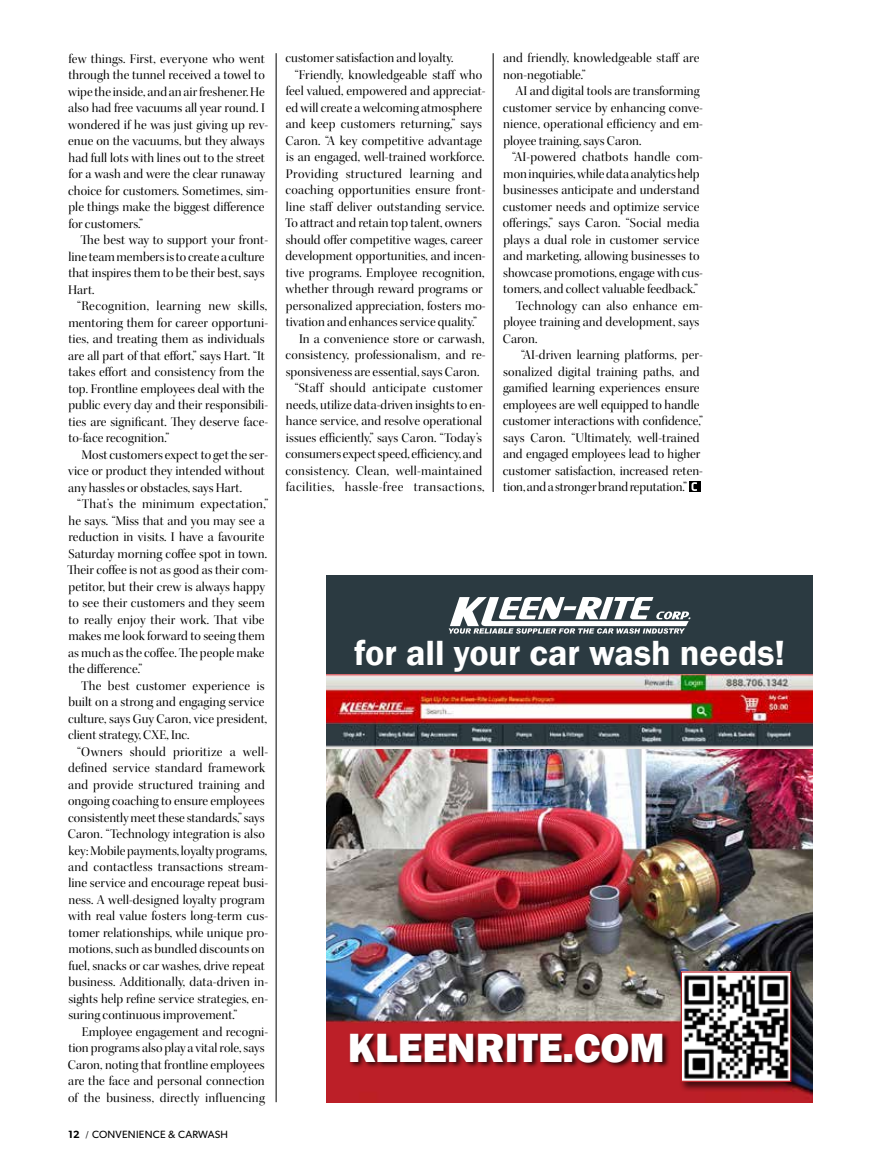
<style>
.page{position:relative;width:878px;height:1161px;background:#fff}
.page>*{position:absolute;margin:0;border:0;box-sizing:border-box;transform-origin:0 0}
.t1{font:800 42px "Franklin Gothic";color:#fff}
.t2{font:600 36px "Franklin Gothic";color:#fff}
.t3{font:13.5px/16.5px "Kepler Std Disp";letter-spacing:.005em;color:#000}
.t4{font:13.5px "Kepler Std Disp";letter-spacing:.035em;color:#000}
.t5{font:13.5px "Kepler Std Disp";letter-spacing:-.015em;color:#000}
.t6{font:13.5px "Kepler Std Disp";letter-spacing:.025em;color:#000}
.t7{font:10.5px "Gibson";letter-spacing:.025em;color:#000}
.s1{font-weight:600}
.s2{font-family:"Minion Pro"}
</style>
<div class="page">
<img style="left:326px;top:748px;width:486px;height:354px">
<div style="left:326px;top:576px;width:486px;height:152px;background:#2b3a41"></div>
<svg style="left:448px;top:597px;width:242px;height:37px"></svg>
<img style="left:326px;top:675px;width:486px;height:73px">
<div style="left:349px;top:1032px;width:321px;height:38px;background:#000;opacity:.75"></div>
<div style="left:679px;top:970px;width:122px;height:122px;background:#000;opacity:.65"></div>
<img style="left:682px;top:973px;width:107px;height:107px">
<div style="left:680px;top:971px;width:111px;height:111px;border:1px solid #ba2025"></div>
<div style="left:688px;top:482px;width:12px;height:10px;background:#000"></div>
<svg style="left:691px;top:482px;width:6px;height:9px"></svg>
<hr style="left:493px;top:53px;width:1px;height:439px;background:#000">
<hr style="left:276px;top:53px;width:1px;height:1049px;background:#000">
<p class="t3" style="left:68px;top:50px;width:202px">few things. First, everyone who went through the tunnel received a towel to wipe the inside, and an air freshener. He also had free vacuums all year round. I wondered if he was just giving up rev&shy;enue on the vacuums, but they always had full lots with lines out to the street for a wash and were the clear runaway choice for customers. Sometimes, sim&shy;ple things make the biggest difference for customers.”</p>
<p class="t3" style="left:68px;top:232px;width:201px;text-indent:12px">The best way to support your front&shy;line team members is to create a culture that inspires them to be their best, says<br>Hart.</p>
<p class="t3" style="left:68px;top:298px;width:201px;text-indent:9px">“Recognition, learning new skills, mentoring them for career opportuni&shy;ties, and treating them as individuals are all part of that effort,” says Hart. “It takes effort and consistency from the top. Frontline employees deal with the public every day and their responsibili&shy;ties are significant. They deserve face&shy;to-face recognition.”</p>
<p class="t3" style="left:68px;top:446px;width:201px;text-indent:13px">Most customers expect to get the ser&shy;vice or product they intended without any hassles or obstacles, says Hart.</p>
<p class="t3" style="left:67px;top:496px;width:203px;text-indent:10px">“That’s the minimum expectation,” he says. “Miss that and you may see a reduction in visits. I have a favourite Saturday morning coffee spot in town.<br>Their coffee is not as good as their com&shy;petitor, but their crew is always happy to see their customers and they seem to really enjoy their work. That vibe makes me look forward to seeing them as much as the coffee. The people make the difference.”</p>
<p class="t3" style="left:68px;top:677px;width:201px;text-indent:13px">The best customer experience is built on a strong and engaging service culture, says Guy Caron, vice president, client strategy, CXE, Inc.</p>
<p class="t3" style="left:68px;top:743px;width:202px;text-indent:9px">“Owners should prioritize a well&shy;defined service standard framework and provide structured training and ongoing coaching to ensure employees consistently meet these standards,” says Caron. “Technology integration is also key: Mobile payments, loyalty programs, and contactless transactions stream&shy;line service and encourage repeat busi&shy;ness. A well-designed loyalty program with real value fosters long-term cus&shy;tomer relationships, while unique pro&shy;motions, such as bundled discounts on fuel, snacks or car washes, drive repeat business. Additionally, data-driven in&shy;sights help refine service strategies, en&shy;suring continuous improvement.”</p>
<p class="t3" style="left:68px;top:1024px;width:202px;text-indent:14px">Employee engagement and recogni&shy;tion programs also play a vital role, says Caron, noting that frontline employees are the face and personal connection of the business, directly influencing</p>
<p class="t7" style="left:68px;top:1128px;width:161px"><span class="s1">12</span> <span class="s2">/</span> CONVENIENCE &amp; CARWASH</p>
<p class="t3" style="left:285px;top:50px;width:169px">customer satisfaction and loyalty.</p>
<p class="t3" style="left:295px;top:67px;width:189px">“Friendly, knowledgeable staff who</p>
<p class="t3" style="left:286px;top:83px;width:201px">feel valued, empowered and appreciat-</p>
<p class="t3" style="left:286px;top:100px;width:198px">ed will create a welcoming atmosphere</p>
<p class="t3" style="left:286px;top:116px;width:198px">and keep customers returning,” says</p>
<p class="t3" style="left:285px;top:133px;width:198px">Caron. “A key competitive advantage</p>
<p class="t3" style="left:286px;top:149px;width:200px">is an engaged, well-trained workforce.</p>
<p class="t6" style="left:286px;top:166px;width:198px">Providing structured learning and</p>
<p class="t3" style="left:285px;top:182px;width:202px">coaching opportunities ensure front-</p>
<p class="t3" style="left:286px;top:199px;width:200px">line staff deliver outstanding service.</p>
<p class="t3" style="left:285px;top:215px;width:198px">To attract and retain top talent, owners</p>
<p class="t3" style="left:286px;top:232px;width:198px">should offer competitive wages, career</p>
<p class="t3" style="left:285px;top:248px;width:202px">development opportunities, and incen-</p>
<p class="t3" style="left:286px;top:265px;width:200px">tive programs. Employee recognition,</p>
<p class="t3" style="left:285px;top:281px;width:199px">whether through reward programs or</p>
<p class="t3" style="left:286px;top:298px;width:201px">personalized appreciation, fosters mo-</p>
<p class="t3" style="left:286px;top:314px;width:193px">tivation and enhances service quality.”</p>
<p class="t3" style="left:299px;top:331px;width:187px">In a convenience store or carwash,</p>
<p class="t3" style="left:285px;top:347px;width:202px">consistency, professionalism, and re-</p>
<p class="t3" style="left:286px;top:364px;width:195px">sponsiveness are essential, says Caron.</p>
<p class="t3" style="left:295px;top:380px;width:190px">“Staff should anticipate customer</p>
<p class="t3" style="left:286px;top:397px;width:201px">needs, utilize data-driven insights to en-</p>
<p class="t3" style="left:286px;top:413px;width:198px">hance service, and resolve operational</p>
<p class="t3" style="left:286px;top:430px;width:198px">issues efficiently,” says Caron. “Today’s</p>
<p class="t3" style="left:285px;top:446px;width:198px">consumers expect speed, efficiency, and</p>
<p class="t3" style="left:285px;top:463px;width:198px">consistency. Clean, well-maintained</p>
<p class="t4" style="left:286px;top:480px;width:200px">facilities, hassle-free transactions,</p>
<p class="t3" style="left:503px;top:50px;width:198px">and friendly, knowledgeable staff are non-negotiable.”</p>
<p class="t3" style="left:503px;top:83px;width:202px;text-indent:13px">AI and digital tools are transforming customer service by enhancing conve&shy;nience, operational efficiency and em&shy;ployee training, says Caron.</p>
<p class="t3" style="left:512px;top:149px;width:192px">“AI-powered chatbots handle com-</p>
<p class="t3" style="left:503px;top:166px;width:198px">mon inquiries, while data analytics help</p>
<p class="t3" style="left:503px;top:182px;width:198px">businesses anticipate and understand</p>
<p class="t3" style="left:503px;top:199px;width:198px">customer needs and optimize service</p>
<p class="t3" style="left:503px;top:215px;width:198px">offerings,” says Caron. “Social media</p>
<p class="t3" style="left:503px;top:232px;width:198px">plays a dual role in customer service</p>
<p class="t3" style="left:503px;top:248px;width:198px">and marketing, allowing businesses to</p>
<p class="t3" style="left:503px;top:265px;width:201px">showcase promotions, engage with cus-</p>
<p class="t3" style="left:503px;top:281px;width:196px">tomers, and collect valuable feedback.”</p>
<p class="t3" style="left:516px;top:298px;width:188px">Technology can also enhance em-</p>
<p class="t3" style="left:503px;top:314px;width:198px">ployee training and development, says</p>
<p class="t3" style="left:503px;top:331px;width:36px">Caron.</p>
<p class="t3" style="left:521px;top:347px;width:183px">“AI-driven learning platforms, per-</p>
<p class="t3" style="left:503px;top:364px;width:198px">sonalized digital training paths, and</p>
<p class="t3" style="left:503px;top:380px;width:198px">gamified learning experiences ensure</p>
<p class="t3" style="left:503px;top:397px;width:198px">employees are well equipped to handle</p>
<p class="t3" style="left:503px;top:413px;width:202px">customer interactions with confidence,”</p>
<p class="t3" style="left:503px;top:430px;width:198px">says Caron. “Ultimately, well-trained</p>
<p class="t3" style="left:503px;top:446px;width:199px">and engaged employees lead to higher</p>
<p class="t3" style="left:503px;top:463px;width:202px">customer satisfaction, increased reten-</p>
<p class="t5" style="left:503px;top:479px;width:185px">tion, and a stronger brand reputation.”</p>
<h2 class="t2" style="left:354px;top:631px;width:432px">for all your car wash needs!</h2>
<h1 class="t1" style="left:348px;top:1020px;width:318px">KLEENRITE.COM</h1>
</div>
